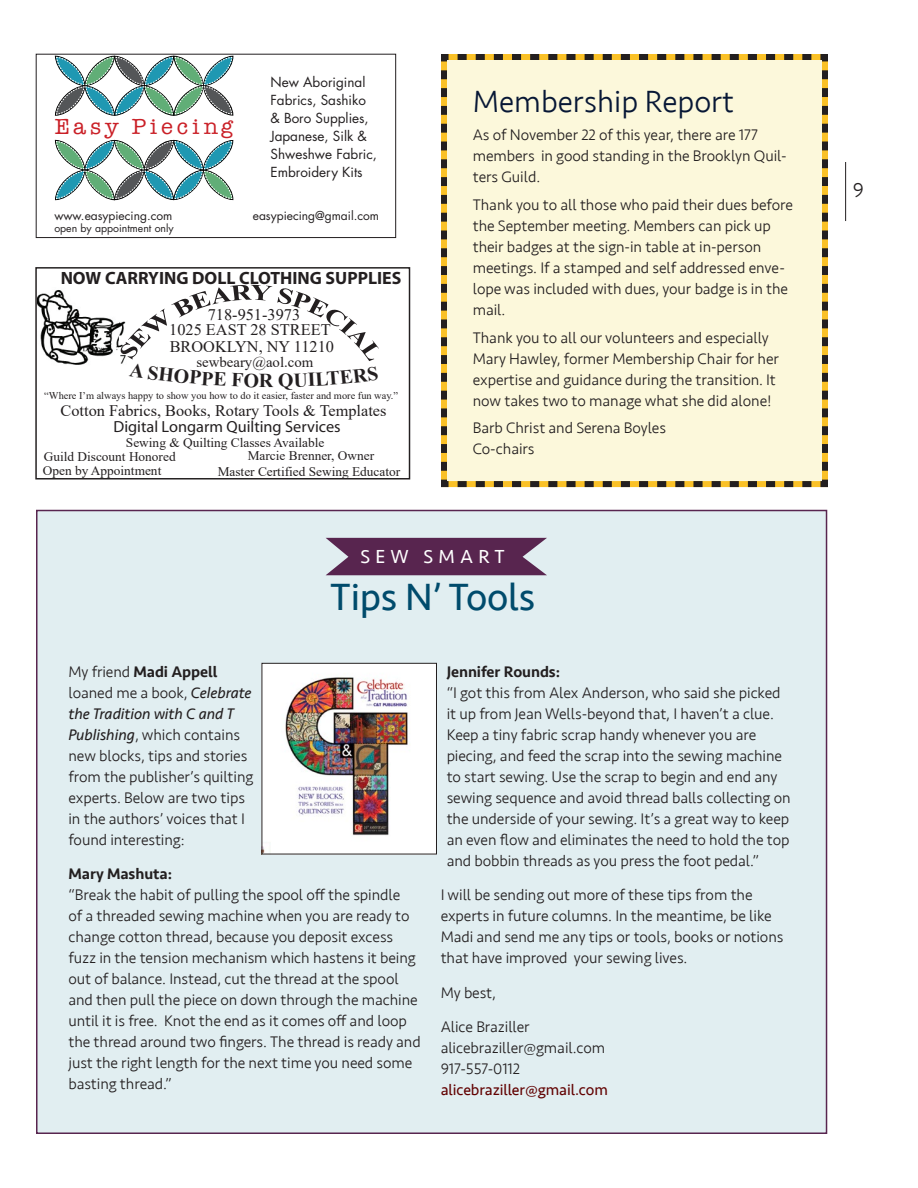
<style>
.page{position:relative;width:918px;height:1188px;background:#fff}
.page>*{position:absolute;margin:0;border:0;box-sizing:border-box;transform-origin:0 0}
.t1{font:39px "Seravek";letter-spacing:-.005em;color:#004b6c}
.ColumnText___space_a{font:300 31.5px "Seravek";color:#071735}
.t2{font:22.5px "American Typewriter";letter-spacing:.175em;color:#ca2027}
.t3{font:300 21px "Seravek";color:#231f20}
.t4{font:700 19.65px "Times New Roman";color:#231f20}
.t5{font:19.35px "Seravek";letter-spacing:.27em;color:#fff}
.t6{font:700 17.85px "Myriad";color:#231f20}
.t7{font:16.05px/17.1px "Times New Roman";color:#231f20}
.t8{font:16.05px "Myriad";color:#231f20}
.ColumnText___space_a-2{font:300 15.75px/21px "Seravek";letter-spacing:-.005em;color:#231f20}
.ColumnText___space_a-3{font:500 15.75px "Seravek";letter-spacing:-.005em;color:#231f20}
.t9{font:14.7px "Times New Roman";color:#231f20}
.t10{font:13.5px/18px "Futura Std";color:#231f20}
.t11{font:13.2px "Times New Roman";color:#231f20}
.t12{font:12px "Futura Std";color:#231f20}
.t13{font:10.5px "Futura Std";color:#231f20}
.t14{font:10.2px "Times New Roman";color:#231f20}
.s1{font-weight:500}
.s2{font-weight:400;font-style:italic}
.s3{font-weight:400;color:#620202}
</style>
<div class="page">
<hr style="left:845px;top:162px;width:1px;height:59px;background:#231f20">
<div style="left:36px;top:509px;width:792px;height:625px;background:#e1eef1"></div>
<svg style="left:326px;top:538px;width:221px;height:37px"></svg>
<img style="left:264px;top:665px;width:171px;height:187px">
<div style="left:262px;top:663px;width:175px;height:191px;border:1px solid #231f20"></div>
<svg style="left:55px;top:56px;width:178px;height:59px"></svg>
<svg style="left:55px;top:140px;width:178px;height:60px"></svg>
<div style="left:36px;top:54px;width:360px;height:184px;border:1px solid #231f20"></div>
<div style="left:35px;top:268px;width:375px;height:212px;border:1px solid #231f20"></div>
<img style="left:37px;top:290px;width:82px;height:75px">
<div style="left:441px;top:54px;width:387px;height:434px;background:#fcf8db"></div>
<svg style="left:119px;top:285px;width:260px;height:79px"></svg>
<p class="t2" style="left:55px;top:109px;width:180px">Easy Piecing</p>
<p class="t10" style="left:271px;top:73px;width:108px">New Aboriginal<br>Fabrics, Sashiko &amp; Boro Supplies,<br>Japanese, Silk &amp;<br>Shweshwe Fabric,<br>Embroidery Kits</p>
<p class="t12" style="left:54px;top:208px;width:120px">www.easypiecing.com</p>
<p class="t12" style="left:253px;top:208px;width:128px">easypiecing@gmail.com</p>
<p class="t13" style="left:54px;top:222px;width:121px">open by appointment only</p>
<p class="t6" style="left:61px;top:269px;width:342px">NOW CARRYING DOLL CLOTHING SUPPLIES</p>
<p class="t7" style="left:208px;top:306px;width:94px">718-951-3973</p>
<p class="t9" style="left:196px;top:352px;width:118px">sewbeary@aol.com</p>
<p class="t7" style="left:169px;top:321px;width:166px">1025 EAST 28 STREET<br>BROOKLYN, NY 11210</p>
<p class="t4" style="left:259px;top:367px;width:16px">R</p>
<p class="t7" style="left:61px;top:401px;width:327px">Cotton Fabrics, Books, Rotary Tools &amp; Templates</p>
<p class="t14" style="left:44px;top:388px;width:355px">“Where I’m always happy to show you how to do it easier, faster and more fun way.”</p>
<p class="t8" style="left:113px;top:418px;width:229px">Digital Longarm Quilting Services</p>
<p class="t11" style="left:126px;top:433px;width:200px">Sewing &amp; Quilting Classes Available</p>
<p class="t11" style="left:248px;top:447px;width:128px">Marcie Brenner, Owner</p>
<p class="t11" style="left:43px;top:461px;width:120px">Open by Appointment</p>
<p class="t11" style="left:218px;top:463px;width:184px">Master Certified Sewing Educator</p>
<p class="t11" style="left:44px;top:448px;width:133px">Guild Discount Honored</p>
<p class="ColumnText___space_a" style="left:473px;top:83px;width:263px">Membership Report</p>
<p class="ColumnText___space_a-2" style="left:473px;top:125px;width:316px">As of November 22 of this year, there are 177 members in good standing in the Brooklyn Quil&shy;ters Guild.</p>
<p class="ColumnText___space_a-2" style="left:473px;top:194px;width:322px">Thank you to all those who paid their dues before the September meeting. Members can pick up their badges at the sign-in table at in-person meetings. If a stamped and self addressed enve&shy;lope was included with dues, your badge is in the mail.</p>
<p class="ColumnText___space_a-2" style="left:473px;top:327px;width:308px">Thank you to all our volunteers and especially Mary Hawley, former Membership Chair for her expertise and guidance during the transition. It now takes two to manage what she did alone!</p>
<p class="ColumnText___space_a-2" style="left:473px;top:418px;width:195px">Barb Christ and Serena Boyles<br>Co-chairs</p>
<p class="t5" style="left:361px;top:542px;width:146px">SEW SMART</p>
<p class="t1" style="left:330px;top:567px;width:206px">Tips N’ Tools</p>
<p class="ColumnText___space_a-2" style="left:68px;top:661px;width:186px">My friend <span class="s1">Madi Appell </span>loaned me a book, <span class="s2">Celebrate the Tradition with C and T<br>Publishing</span>, which contains new blocks, tips and stories from the publisher’s quilting experts. Below are two tips in the authors’ voices that I found interesting:</p>
<p class="ColumnText___space_a-3" style="left:68px;top:864px;width:105px">Mary Mashuta:</p>
<p class="ColumnText___space_a-2" style="left:68px;top:885px;width:354px">“Break the habit of pulling the spool off the spindle<br>of a threaded sewing machine when you are ready to change cotton thread, because you deposit excess fuzz in the tension mechanism which hastens it being out of balance. Instead, cut the thread at the spool and then pull the piece on down through the machine until it is free. Knot the end as it comes off and loop the thread around two fingers. The thread is ready and just the right length for the next time you need some basting thread.”</p>
<p class="ColumnText___space_a-3" style="left:447px;top:662px;width:115px">Jennifer Rounds:</p>
<p class="ColumnText___space_a-2" style="left:447px;top:682px;width:345px">“I got this from Alex Anderson, who said she picked it up from Jean Wells-beyond that, I haven’t a clue.<br>Keep a tiny fabric scrap handy whenever you are piecing, and feed the scrap into the sewing machine to start sewing. Use the scrap to begin and end any sewing sequence and avoid thread balls collecting on the underside of your sewing. It’s a great way to keep an even flow and eliminates the need to hold the top and bobbin threads as you press the foot pedal.”</p>
<p class="ColumnText___space_a-2" style="left:441px;top:885px;width:344px">I will be sending out more of these tips from the experts in future columns. In the meantime, be like Madi and send me any tips or tools, books or notions that have improved your sewing lives.</p>
<p class="ColumnText___space_a-2" style="left:441px;top:982px;width:57px">My best,</p>
<p class="ColumnText___space_a-2" style="left:441px;top:1017px;width:169px">Alice Braziller alicebraziller@gmail.com<br>917-557-0112 <span class="s3">alicebraziller@gmail.com</span></p>
<h3 class="t3" style="left:853px;top:178px;width:13px">9</h3>
</div>
